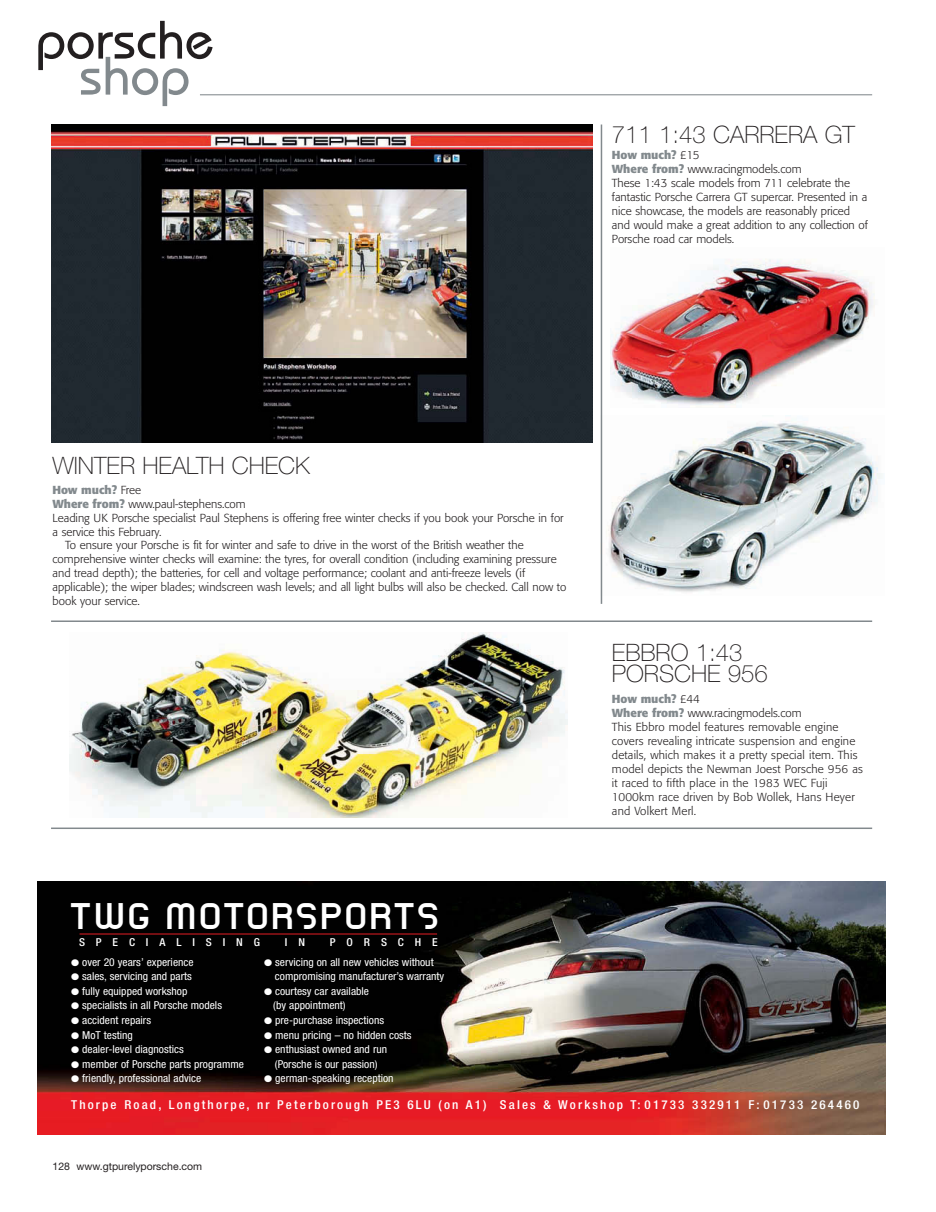
<style>
.page{position:relative;width:936px;height:1212px;background:#fff}
.page>*{position:absolute;margin:0;border:0;box-sizing:border-box;transform-origin:0 0}
.t1{font:500 54px "Bauhaus IT Cby BT";color:#231f20}
.t2{font:500 54px "Bauhaus IT Cby BT";color:#82898d}
.t3{font:32.4px "Eviltype Dark+NFPWDX";letter-spacing:.095em;color:#fff;scale:1.06 1}
.t4{font:100 24px/21px "Helvetica Neue";color:#231f20}
.t5{font:12.3px "Helvetica Neue Medium Cond+XRQXUB";letter-spacing:.165em;color:#fff;scale:1.06 1}
.t6{font:300 11.55px/14px "Formata";color:#231f20}
.t7{font:700 11.55px "Formata";color:#82898d}
.t8{font:10.95px/14.5px "Helvetica Neue Condensed+KHKRHI";color:#fff;scale:1.06 1}
.t9{font:10.95px "Helvetica Neue Medium Cond+XRQXUB";letter-spacing:.94em;color:#fff;scale:1.06 1}
.t10{font:10.5px "Helvetica Neue";color:#231f20}
.s1{font-weight:700;color:#82898d}
.s2{font-weight:300;color:#231f20}
</style>
<div class="page">
<hr style="left:200px;top:94px;width:672px;height:1px;background:#82898d">
<img style="left:38px;top:881px;width:847px;height:254px">
<hr style="left:80px;top:933px;width:357px;height:1px;background:#ed1e25">
<hr style="left:51px;top:827px;width:821px;height:2px;background:#82898d">
<img style="left:51px;top:124px;width:541px;height:318px">
<img style="left:70px;top:633px;width:497px;height:184px">
<hr style="left:51px;top:620px;width:821px;height:2px;background:#82898d">
<img style="left:610px;top:259px;width:265px;height:148px">
<img style="left:602px;top:416px;width:280px;height:180px">
<hr style="left:600px;top:124px;width:2px;height:480px;background:#82898d">
<p class="t1" style="left:36px;top:20px;width:180px">porsche</p>
<p class="t2" style="left:79px;top:56px;width:113px">shop</p>
<p class="t4" style="left:612px;top:126px;width:244px">711 1:43 CARRERA GT</p>
<p class="t6" style="left:612px;top:149px;width:257px"><span class="s1">How much?</span> £15<br><span class="s1">Where from?</span> www.racingmodels.com<br>These 1:43 scale models from 711 celebrate the fantastic Porsche Carrera GT supercar. Presented in a nice showcase, the models are reasonably priced and would make a great addition to any collection of Porsche road car models.</p>
<p class="t4" style="left:53px;top:457px;width:259px">WINTER HEALTH CHECK</p>
<p class="t7" style="left:53px;top:484px;width:90px">How much? <span class="s2">Free</span></p>
<p class="t6" style="left:53px;top:497px;width:195px"><span class="s1">Where from?</span> www.paul-stephens.com</p>
<p class="t6" style="left:53px;top:511px;width:512px">Leading UK Porsche specialist Paul Stephens is offering free winter checks if you book your Porsche in for</p>
<p class="t6" style="left:53px;top:525px;width:110px">a service this February.</p>
<p class="t6" style="left:65px;top:539px;width:460px">To ensure your Porsche is fit for winter and safe to drive in the worst of the British weather the</p>
<p class="t6" style="left:53px;top:553px;width:505px">comprehensive winter checks will examine: the tyres, for overall condition (including examining pressure</p>
<p class="t6" style="left:53px;top:567px;width:474px">and tread depth); the batteries, for cell and voltage performance; coolant and anti-freeze levels (if</p>
<p class="t6" style="left:53px;top:581px;width:515px">applicable); the wiper blades; windscreen wash levels; and all light bulbs will also be checked. Call now to</p>
<p class="t6" style="left:53px;top:595px;width:89px">book your service.</p>
<p class="t4" style="left:612px;top:644px;width:157px">EBBRO 1:43<br>PORSCHE 956</p>
<p class="t6" style="left:612px;top:693px;width:252px"><span class="s1">How much?</span> £44<br><span class="s1">Where from?</span> www.racingmodels.com<br>This Ebbro model features removable engine covers revealing intricate suspension and engine details, which makes it a pretty special item. This model depicts the Newman Joest Porsche 956 as it raced to fifth place in the 1983 WEC Fuji 1000km race driven by Bob Wollek, Hans Heyer and Volkert Merl.</p>
<p class="t3" style="left:71px;top:897px;width:349px">TWG MOTORSPORTS</p>
<p class="t9" style="left:79px;top:938px;width:172px">SPECIALISING</p>
<p class="t9" style="left:285px;top:938px;width:20px">I N</p>
<p class="t9" style="left:330px;top:938px;width:103px">PORSCHE</p>
<p class="t8" style="left:71px;top:955px;width:117px">● over 20 years’ experience</p>
<p class="t8" style="left:71px;top:970px;width:115px">● sales, servicing and parts</p>
<p class="t8" style="left:71px;top:984px;width:111px">● fully equipped workshop</p>
<p class="t8" style="left:71px;top:999px;width:144px">● specialists in all Porsche models</p>
<p class="t8" style="left:71px;top:1014px;width:77px">● accident repairs</p>
<p class="t8" style="left:71px;top:1028px;width:60px">● MoT testing</p>
<p class="t8" style="left:71px;top:1043px;width:108px">● dealer-level diagnostics</p>
<p class="t8" style="left:71px;top:1057px;width:164px">● member of Porsche parts programme</p>
<p class="t8" style="left:71px;top:1072px;width:124px">● friendly, professional advice</p>
<p class="t8" style="left:275px;top:955px;width:161px;text-indent:-11px">● servicing on all new vehicles without compromising manufacturer’s warranty</p>
<p class="t8" style="left:273px;top:984px;width:92px;text-indent:-9px">● courtesy car available (by appointment)</p>
<p class="t8" style="left:264px;top:1014px;width:115px">● pre-purchase inspections</p>
<p class="t8" style="left:264px;top:1028px;width:141px">● menu pricing – no hidden costs</p>
<p class="t8" style="left:264px;top:1043px;width:118px;text-align:center">● enthusiast owned and run (Porsche is our passion)</p>
<p class="t8" style="left:264px;top:1072px;width:124px">● german-speaking reception</p>
<p class="t5" style="left:71px;top:1100px;width:745px">Thorpe Road, Longthorpe, nr Peterborough PE3 6LU (on A1) Sales &amp; Workshop T: 01733 332911 F: 01733 264460</p>
<p class="t10" style="left:53px;top:1162px;width:151px">128 www.gtpurelyporsche.com</p>
</div>
